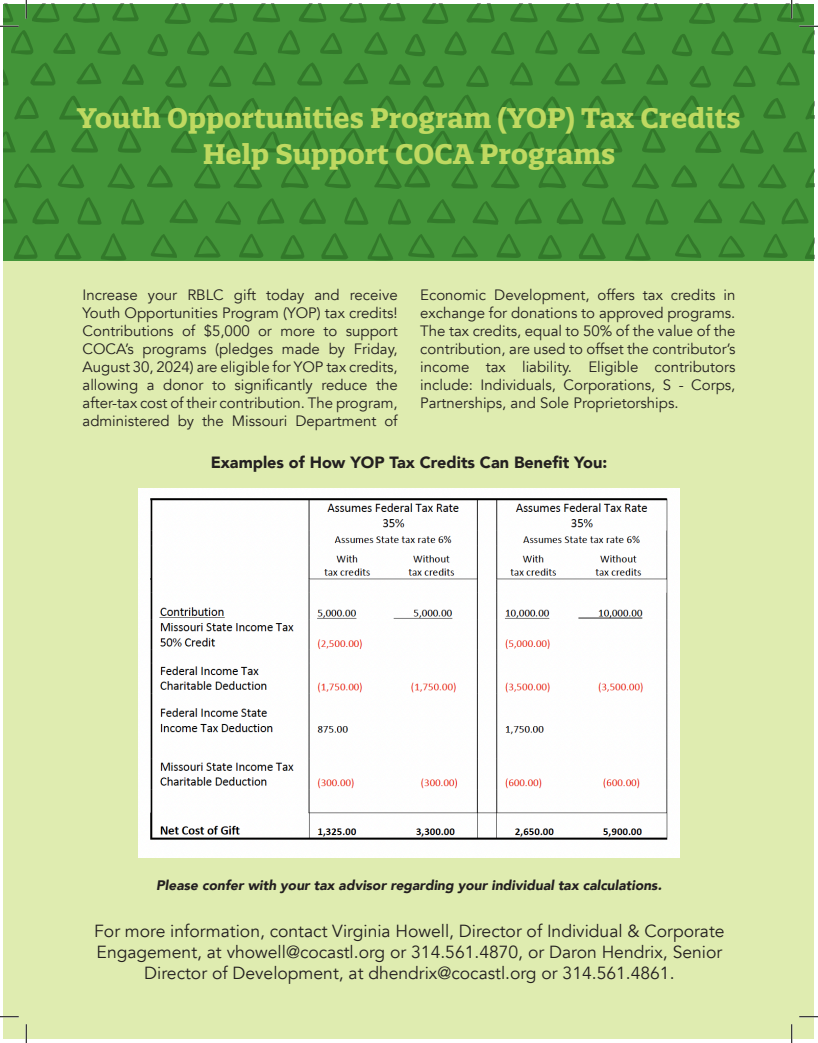
<style>
.page{position:relative;width:818px;height:1043px;background:#fff}
.page>*{position:absolute;margin:0;border:0;box-sizing:border-box;transform-origin:0 0}
.t1{font:700 27.5px "Quatro Slab";color:#bfd961}
.t2{font:17.5px/21px "Avenir";color:#231f20;text-align:center}
.t3{font:900 16.25px "Avenir";color:#231f20}
.t4{font:15px/18px "Avenir";color:#231f20;text-align:justify}
.t5{font:italic 900 13.75px "Avenir";color:#231f20}
</style>
<div class="page">
<div style="left:4px;top:260px;width:810px;height:779px;background:#dfecb0"></div>
<div style="left:4px;top:4px;width:810px;height:256px;background:#439539"></div>
<img style="left:139px;top:488px;width:540px;height:370px">
<svg style="left:4px;top:71px;width:5px;height:15px"></svg>
<svg style="left:30px;top:62px;width:26px;height:24px"></svg>
<svg style="left:76px;top:63px;width:25px;height:21px"></svg>
<svg style="left:122px;top:64px;width:22px;height:21px"></svg>
<svg style="left:105px;top:96px;width:27px;height:24px"></svg>
<svg style="left:59px;top:96px;width:26px;height:24px"></svg>
<svg style="left:14px;top:96px;width:25px;height:24px"></svg>
<svg style="left:118px;top:128px;width:23px;height:25px"></svg>
<svg style="left:71px;top:129px;width:27px;height:24px"></svg>
<svg style="left:30px;top:130px;width:26px;height:23px"></svg>
<svg style="left:4px;top:131px;width:12px;height:21px"></svg>
<svg style="left:107px;top:163px;width:28px;height:26px"></svg>
<svg style="left:14px;top:164px;width:28px;height:24px"></svg>
<svg style="left:58px;top:164px;width:26px;height:24px"></svg>
<svg style="left:77px;top:197px;width:25px;height:28px"></svg>
<svg style="left:32px;top:198px;width:27px;height:26px"></svg>
<svg style="left:4px;top:198px;width:13px;height:26px"></svg>
<svg style="left:121px;top:199px;width:23px;height:26px"></svg>
<svg style="left:101px;top:233px;width:25px;height:27px"></svg>
<svg style="left:54px;top:233px;width:27px;height:26px"></svg>
<svg style="left:14px;top:235px;width:24px;height:24px"></svg>
<svg style="left:637px;top:4px;width:26px;height:17px"></svg>
<svg style="left:466px;top:4px;width:29px;height:19px"></svg>
<svg style="left:556px;top:4px;width:28px;height:19px"></svg>
<svg style="left:510px;top:4px;width:27px;height:19px"></svg>
<svg style="left:597px;top:4px;width:27px;height:19px"></svg>
<svg style="left:422px;top:4px;width:26px;height:20px"></svg>
<svg style="left:535px;top:30px;width:23px;height:25px"></svg>
<svg style="left:444px;top:31px;width:23px;height:25px"></svg>
<svg style="left:622px;top:32px;width:23px;height:23px"></svg>
<svg style="left:491px;top:32px;width:23px;height:23px"></svg>
<svg style="left:577px;top:33px;width:23px;height:21px"></svg>
<svg style="left:405px;top:34px;width:20px;height:22px"></svg>
<svg style="left:510px;top:62px;width:23px;height:24px"></svg>
<svg style="left:555px;top:63px;width:25px;height:23px"></svg>
<svg style="left:601px;top:63px;width:24px;height:21px"></svg>
<svg style="left:646px;top:64px;width:22px;height:21px"></svg>
<svg style="left:466px;top:65px;width:23px;height:22px"></svg>
<svg style="left:423px;top:66px;width:21px;height:22px"></svg>
<svg style="left:452px;top:95px;width:26px;height:23px"></svg>
<svg style="left:410px;top:95px;width:26px;height:23px"></svg>
<svg style="left:629px;top:96px;width:27px;height:24px"></svg>
<svg style="left:583px;top:96px;width:25px;height:24px"></svg>
<svg style="left:539px;top:96px;width:24px;height:24px"></svg>
<svg style="left:496px;top:98px;width:23px;height:21px"></svg>
<svg style="left:642px;top:128px;width:23px;height:25px"></svg>
<svg style="left:595px;top:129px;width:27px;height:24px"></svg>
<svg style="left:473px;top:130px;width:24px;height:24px"></svg>
<svg style="left:555px;top:130px;width:25px;height:23px"></svg>
<svg style="left:428px;top:131px;width:26px;height:22px"></svg>
<svg style="left:516px;top:131px;width:24px;height:21px"></svg>
<svg style="left:632px;top:163px;width:27px;height:26px"></svg>
<svg style="left:451px;top:163px;width:27px;height:26px"></svg>
<svg style="left:538px;top:163px;width:28px;height:25px"></svg>
<svg style="left:491px;top:164px;width:28px;height:25px"></svg>
<svg style="left:582px;top:164px;width:26px;height:24px"></svg>
<svg style="left:602px;top:197px;width:24px;height:28px"></svg>
<svg style="left:557px;top:198px;width:26px;height:26px"></svg>
<svg style="left:515px;top:198px;width:26px;height:26px"></svg>
<svg style="left:645px;top:199px;width:23px;height:26px"></svg>
<svg style="left:427px;top:199px;width:28px;height:24px"></svg>
<svg style="left:472px;top:201px;width:27px;height:24px"></svg>
<svg style="left:625px;top:233px;width:25px;height:27px"></svg>
<svg style="left:579px;top:233px;width:26px;height:26px"></svg>
<svg style="left:496px;top:234px;width:25px;height:24px"></svg>
<svg style="left:408px;top:234px;width:26px;height:24px"></svg>
<svg style="left:538px;top:235px;width:24px;height:24px"></svg>
<svg style="left:451px;top:236px;width:27px;height:21px"></svg>
<svg style="left:379px;top:4px;width:27px;height:17px"></svg>
<svg style="left:209px;top:4px;width:28px;height:19px"></svg>
<svg style="left:299px;top:4px;width:27px;height:19px"></svg>
<svg style="left:253px;top:4px;width:27px;height:19px"></svg>
<svg style="left:340px;top:4px;width:27px;height:19px"></svg>
<svg style="left:165px;top:4px;width:26px;height:20px"></svg>
<svg style="left:278px;top:30px;width:22px;height:25px"></svg>
<svg style="left:187px;top:31px;width:22px;height:25px"></svg>
<svg style="left:364px;top:32px;width:24px;height:23px"></svg>
<svg style="left:234px;top:32px;width:23px;height:23px"></svg>
<svg style="left:320px;top:33px;width:22px;height:21px"></svg>
<svg style="left:147px;top:34px;width:21px;height:22px"></svg>
<svg style="left:252px;top:62px;width:24px;height:24px"></svg>
<svg style="left:297px;top:62px;width:25px;height:24px"></svg>
<svg style="left:343px;top:63px;width:25px;height:21px"></svg>
<svg style="left:389px;top:64px;width:21px;height:21px"></svg>
<svg style="left:209px;top:65px;width:22px;height:22px"></svg>
<svg style="left:165px;top:66px;width:22px;height:22px"></svg>
<svg style="left:195px;top:95px;width:25px;height:23px"></svg>
<svg style="left:153px;top:95px;width:26px;height:23px"></svg>
<svg style="left:372px;top:96px;width:26px;height:24px"></svg>
<svg style="left:326px;top:96px;width:25px;height:24px"></svg>
<svg style="left:281px;top:96px;width:24px;height:24px"></svg>
<svg style="left:239px;top:98px;width:22px;height:21px"></svg>
<svg style="left:385px;top:128px;width:23px;height:25px"></svg>
<svg style="left:338px;top:129px;width:27px;height:24px"></svg>
<svg style="left:216px;top:130px;width:23px;height:24px"></svg>
<svg style="left:297px;top:130px;width:25px;height:23px"></svg>
<svg style="left:171px;top:131px;width:26px;height:22px"></svg>
<svg style="left:259px;top:131px;width:24px;height:21px"></svg>
<svg style="left:194px;top:163px;width:26px;height:26px"></svg>
<svg style="left:281px;top:164px;width:28px;height:24px"></svg>
<svg style="left:234px;top:164px;width:28px;height:25px"></svg>
<svg style="left:324px;top:164px;width:27px;height:24px"></svg>
<svg style="left:147px;top:165px;width:26px;height:23px"></svg>
<svg style="left:374px;top:163px;width:56px;height:26px"></svg>
<svg style="left:344px;top:197px;width:24px;height:28px"></svg>
<svg style="left:299px;top:198px;width:27px;height:26px"></svg>
<svg style="left:257px;top:198px;width:27px;height:26px"></svg>
<svg style="left:388px;top:199px;width:23px;height:26px"></svg>
<svg style="left:169px;top:199px;width:29px;height:24px"></svg>
<svg style="left:215px;top:201px;width:26px;height:24px"></svg>
<svg style="left:368px;top:233px;width:25px;height:27px"></svg>
<svg style="left:321px;top:233px;width:27px;height:26px"></svg>
<svg style="left:239px;top:234px;width:24px;height:24px"></svg>
<svg style="left:151px;top:234px;width:26px;height:24px"></svg>
<svg style="left:281px;top:235px;width:23px;height:24px"></svg>
<svg style="left:194px;top:236px;width:27px;height:21px"></svg>
<svg style="left:776px;top:62px;width:24px;height:24px"></svg>
<svg style="left:733px;top:65px;width:23px;height:22px"></svg>
<svg style="left:689px;top:66px;width:22px;height:22px"></svg>
<svg style="left:719px;top:95px;width:25px;height:23px"></svg>
<svg style="left:677px;top:95px;width:26px;height:23px"></svg>
<svg style="left:805px;top:102px;width:9px;height:18px"></svg>
<svg style="left:763px;top:98px;width:22px;height:21px"></svg>
<svg style="left:740px;top:130px;width:23px;height:24px"></svg>
<svg style="left:695px;top:131px;width:26px;height:22px"></svg>
<svg style="left:783px;top:131px;width:24px;height:21px"></svg>
<svg style="left:718px;top:163px;width:26px;height:26px"></svg>
<svg style="left:805px;top:170px;width:9px;height:18px"></svg>
<svg style="left:758px;top:164px;width:28px;height:25px"></svg>
<svg style="left:671px;top:165px;width:26px;height:23px"></svg>
<svg style="left:781px;top:198px;width:27px;height:26px"></svg>
<svg style="left:694px;top:199px;width:28px;height:24px"></svg>
<svg style="left:739px;top:201px;width:26px;height:24px"></svg>
<svg style="left:763px;top:234px;width:24px;height:24px"></svg>
<svg style="left:675px;top:234px;width:26px;height:24px"></svg>
<svg style="left:805px;top:239px;width:9px;height:20px"></svg>
<svg style="left:718px;top:236px;width:26px;height:21px"></svg>
<svg style="left:0;top:1015px;width:19px;height:2px"></svg>
<svg style="left:799px;top:1016px;width:19px;height:1px"></svg>
<svg style="left:0;top:0;width:139px;height:55px"></svg>
<svg style="left:25px;top:1024px;width:2px;height:18px"></svg>
<svg style="left:672px;top:0;width:146px;height:56px"></svg>
<svg style="left:791px;top:1024px;width:1px;height:18px"></svg>
<p class="t1" style="left:77px;top:100px;width:664px">Youth Opportunities Program (YOP) Tax Credits</p>
<p class="t1" style="left:203px;top:137px;width:414px">Help Support COCA Programs</p>
<p class="t4" style="left:82px;top:286px;width:317px">Increase your RBLC gift today and receive Youth Opportunities Program (YOP) tax credits!<br>Contributions of $5,000 or more to support COCA’s programs (pledges made by Friday, August 30, 2024) are eligible for YOP tax credits, allowing a donor to significantly reduce the after-tax cost of their contribution. The program, administered by the Missouri Department of</p>
<p class="t4" style="left:420px;top:286px;width:317px">Economic Development, offers tax credits in exchange for donations to approved programs.<br>The tax credits, equal to 50% of the value of the contribution, are used to offset the contributor’s income tax liability. Eligible contributors include: Individuals, Corporations, S - Corps, Partnerships, and Sole Proprietorships.</p>
<p class="t3" style="left:211px;top:448px;width:398px">Examples of How YOP Tax Credits Can Benefit You:</p>
<p class="t5" style="left:156px;top:873px;width:507px">Please confer with your tax advisor regarding your individual tax calculations.</p>
<p class="t2" style="left:94px;top:921px;width:631px">For more information, contact Virginia Howell, Director of Individual &amp; Corporate<br>Engagement, at vhowell@cocastl.org or 314.561.4870, or Daron Hendrix, Senior<br>Director of Development, at dhendrix@cocastl.org or 314.561.4861.</p>
</div>
